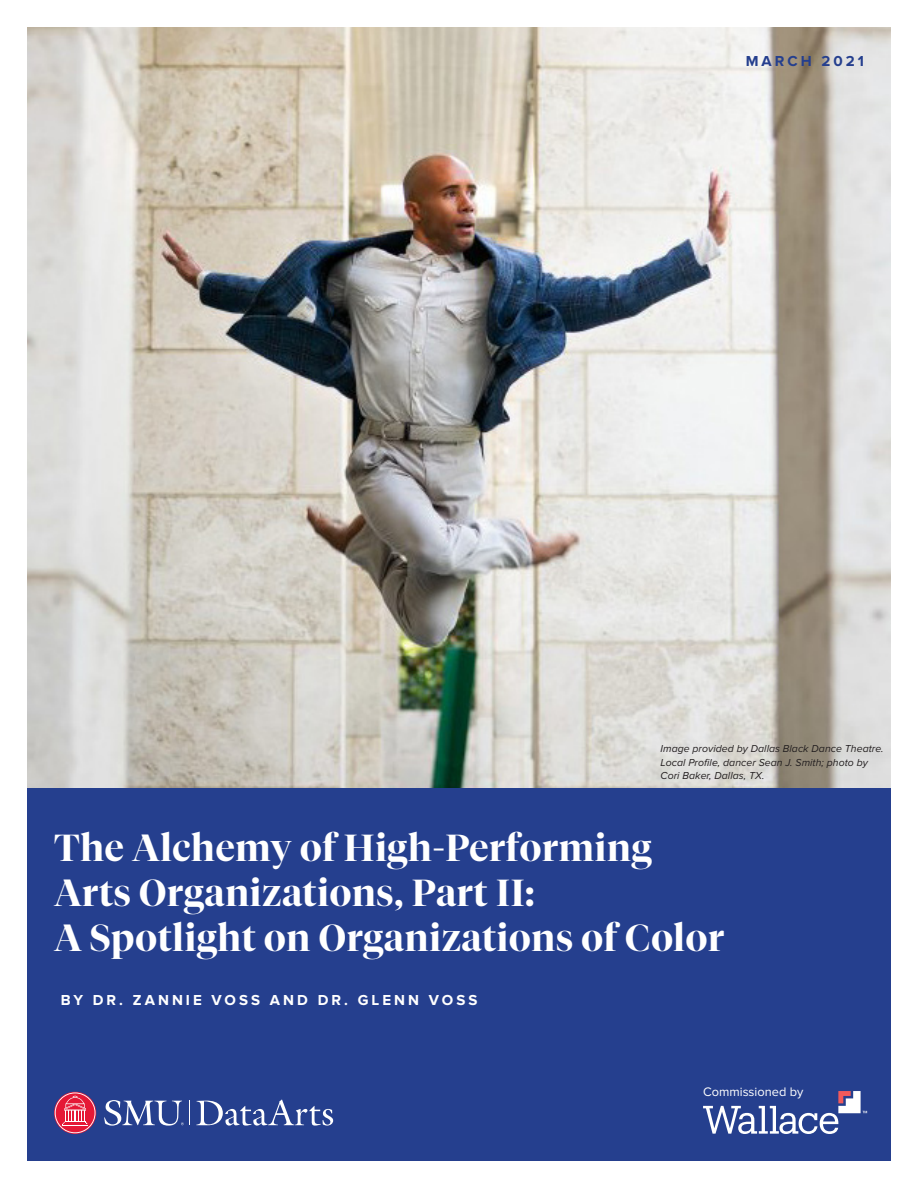
<style>
.page{position:relative;width:918px;height:1188px;background:#fff}
.page>*{position:absolute;margin:0;border:0;box-sizing:border-box;transform-origin:0 0}
.t1{font:600 37.5px/45px "Tiempos Fine";letter-spacing:.02em;color:#fff}
.t2{font:700 15px "Proxima Nova";letter-spacing:.2em;color:#fff}
.t3{font:700 15px "Proxima Nova";letter-spacing:.2em;color:#253f8e}
.t4{font:12.9px "Proxima Nova";color:#fff}
.t5{font:italic 10.5px "Proxima Nova";letter-spacing:.005em;color:#231f20}
</style>
<div class="page">
<img style="left:27px;top:27px;width:864px;height:761px">
<div style="left:27px;top:788px;width:864px;height:373px;background:#253f8e"></div>
<svg style="left:196px;top:1099px;width:137px;height:27px"></svg>
<svg style="left:54px;top:1092px;width:42px;height:42px"></svg>
<svg style="left:55px;top:1093px;width:40px;height:40px;background:#cd4c6c"></svg>
<svg style="left:104px;top:1100px;width:86px;height:26px"></svg>
<svg style="left:703px;top:1091px;width:164px;height:43px"></svg>
<p class="t3" style="left:746px;top:52px;width:120px">MARCH 2021</p>
<p class="t5" style="left:661px;top:743px;width:225px">Image provided by Dallas Black Dance Theatre.</p>
<p class="t5" style="left:661px;top:756px;width:209px">Local Profile, dancer Sean J. Smith; photo by</p>
<p class="t5" style="left:661px;top:770px;width:105px">Cori Baker, Dallas, TX.</p>
<p class="t1" style="left:54px;top:825px;width:599px">The Alchemy of High-Performing<br>Arts Organizations, Part II:</p>
<p class="t1" style="left:54px;top:915px;width:672px">A Spotlight on Organizations of Color</p>
<p class="t2" style="left:61px;top:991px;width:418px">BY DR. ZANNIE VOSS AND DR. GLENN VOSS</p>
<p class="t4" style="left:703px;top:1084px;width:102px">Commissioned by</p>
</div>
